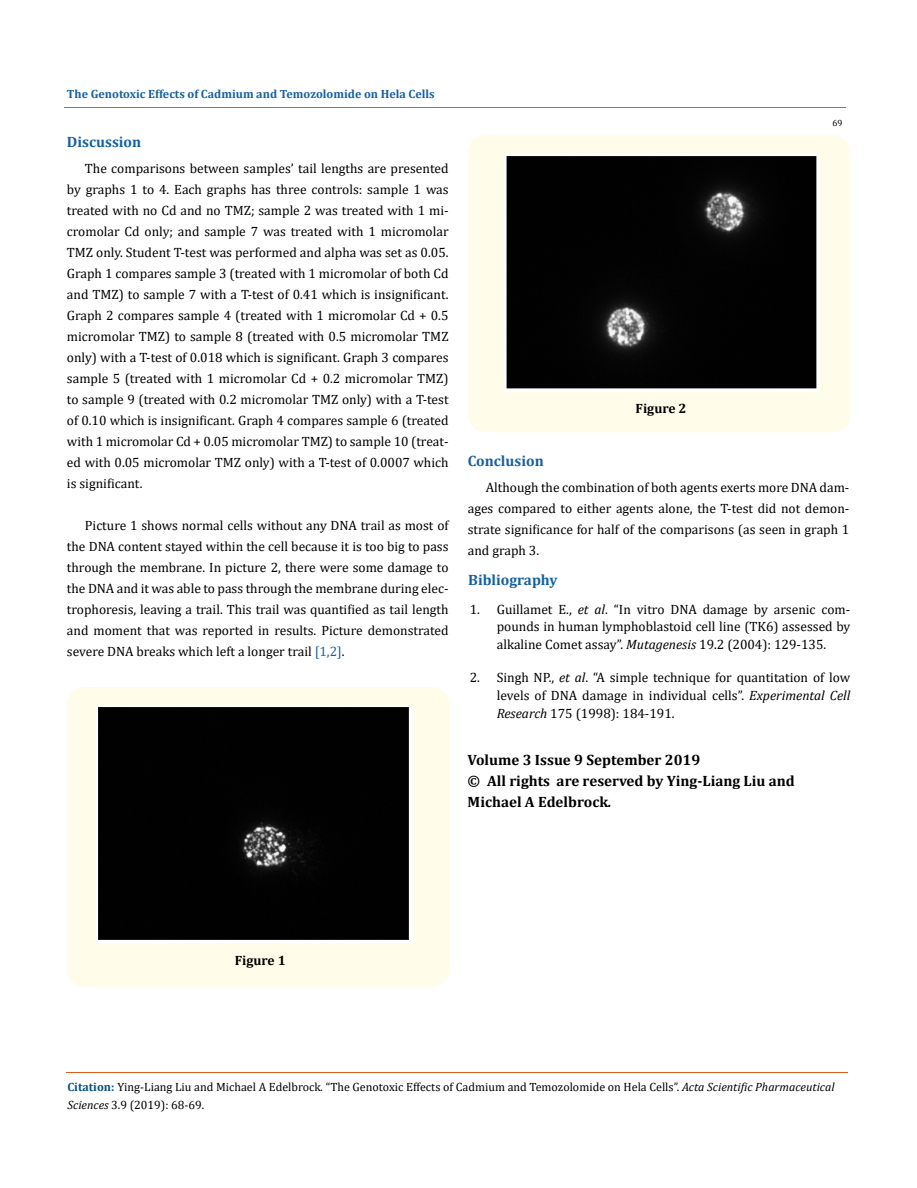
<style>
.page{position:relative;width:917px;height:1188px;background:#fff}
.page>*{position:absolute;margin:0;border:0;box-sizing:border-box;transform-origin:0 0}
.t1{font:700 15px/21px "Cambria";color:#000}
.t2{font:700 15px "Cambria";color:#1560a6}
.t3{font:13.5px/21px "Cambria";color:#000;text-align:justify}
.t4{font:700 13.5px "Cambria";color:#000}
.t5{font:12px/18px "Cambria";color:#000}
.t6{font:700 12px "Cambria";color:#1560a6}
.t7{font:9px "Cambria";color:#000}
.s1{color:#1560a6}
.s2{font-style:italic}
.s3{font-weight:700;color:#035089}
</style>
<div class="page">
<hr style="left:64px;top:108px;width:781px;height:1px;background:#e05d1a">
<hr style="left:66px;top:1072px;width:781px;height:1px;background:#e05d1a">
<div style="left:67px;top:687px;width:382px;height:300px;background:#fffde9;border-radius:18px"></div>
<img style="left:96px;top:706px;width:316px;height:236px">
<div style="left:468px;top:135px;width:382px;height:297px;background:#fffde9;border-radius:18px"></div>
<img style="left:504px;top:154px;width:315px;height:237px">
<p class="t6" style="left:67px;top:85px;width:369px">The Genotoxic Effects of Cadmium and Temozolomide on Hela Cells</p>
<p class="t2" style="left:67px;top:131px;width:76px">Discussion</p>
<p class="t3" style="left:67px;top:158px;width:383px;text-indent:18px">The comparisons between samples’ tail lengths are presented by graphs 1 to 4. Each graphs has three controls: sample 1 was treated with no Cd and no TMZ; sample 2 was treated with 1 mi&shy;cromolar Cd only; and sample 7 was treated with 1 micromolar TMZ only. Student T-test was performed and alpha was set as 0.05.<br>Graph 1 compares sample 3 (treated with 1 micromolar of both Cd and TMZ) to sample 7 with a T-test of 0.41 which is insignificant.<br>Graph 2 compares sample 4 (treated with 1 micromolar Cd + 0.5 micromolar TMZ) to sample 8 (treated with 0.5 micromolar TMZ only) with a T-test of 0.018 which is significant. Graph 3 compares sample 5 (treated with 1 micromolar Cd + 0.2 micromolar TMZ) to sample 9 (treated with 0.2 micromolar TMZ only) with a T-test of 0.10 which is insignificant. Graph 4 compares sample 6 (treated with 1 micromolar Cd + 0.05 micromolar TMZ) to sample 10 (treat&shy;ed with 0.05 micromolar TMZ only) with a T-test of 0.0007 which is significant.</p>
<p class="t3" style="left:67px;top:515px;width:383px;text-indent:18px">Picture 1 shows normal cells without any DNA trail as most of the DNA content stayed within the cell because it is too big to pass through the membrane. In picture 2, there were some damage to the DNA and it was able to pass through the membrane during elec&shy;trophoresis, leaving a trail. This trail was quantified as tail length and moment that was reported in results. Picture demonstrated severe DNA breaks which left a longer trail <span class="s1">[1,2]</span>.</p>
<p class="t4" style="left:635px;top:399px;width:52px">Figure 2</p>
<p class="t7" style="left:832px;top:118px;width:11px">69</p>
<p class="t2" style="left:468px;top:450px;width:77px">Conclusion</p>
<p class="t3" style="left:468px;top:477px;width:383px;text-indent:18px">Although the combination of both agents exerts more DNA dam&shy;ages compared to either agents alone, the T-test did not demon&shy;strate significance for half of the comparisons (as seen in graph 1 and graph 3.</p>
<p class="t2" style="left:468px;top:569px;width:91px">Bibliography</p>
<p class="t3" style="left:497px;top:600px;width:355px;line-height:18px;text-indent:-27px">1. Guillamet E., <span class="s2">et al</span>. “In vitro DNA damage by arsenic com&shy;pounds in human lymphoblastoid cell line (TK6) assessed by alkaline Comet assay”. <span class="s2">Mutagenesis</span> 19.2 (2004): 129-135.</p>
<p class="t3" style="left:496px;top:669px;width:355px;line-height:18px;text-indent:-27px">2. Singh NP., <span class="s2">et al</span>. “A simple technique for quantitation of low levels of DNA damage in individual cells”. <span class="s2">Experimental Cell Research</span> 175 (1998): 184-191.</p>
<p class="t1" style="left:467px;top:749px;width:329px">Volume 3 Issue 9 September 2019<br>© All rights are reserved by Ying-Liang Liu and<br>Michael A Edelbrock<span class="s2">.</span></p>
<p class="t4" style="left:235px;top:951px;width:52px">Figure 1</p>
<p class="t5" style="left:67px;top:1078px;width:768px"><span class="s3">Citation:</span> Ying-Liang Liu and Michael A Edelbrock<span class="s2">.</span> “The Genotoxic Effects of Cadmium and Temozolomide on Hela Cells”. <span class="s2">Acta Scientific Pharmaceutical<br>Sciences</span> 3.9 (2019): 68-69.</p>
</div>
